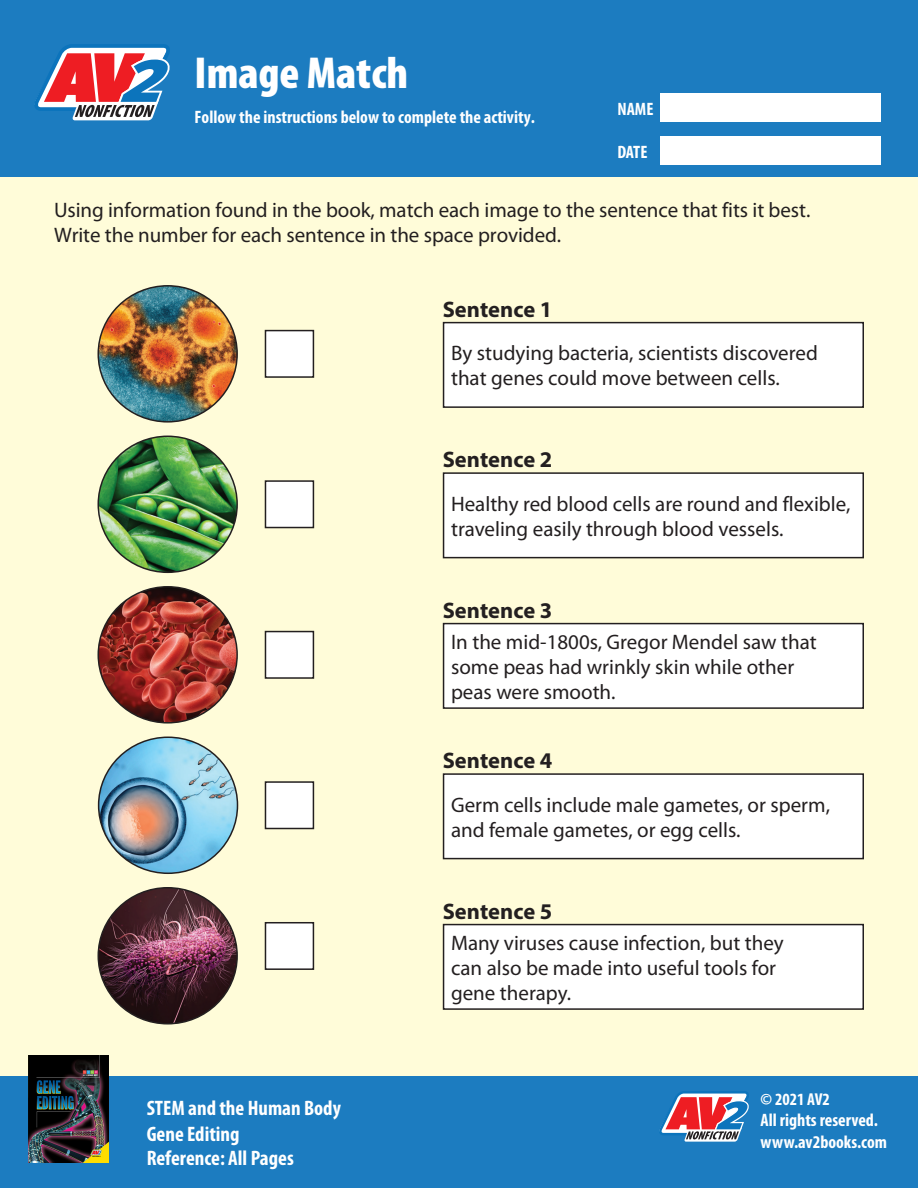
<style>
.page{position:relative;width:918px;height:1188px;background:#fffcd9}
.page>*{position:absolute;margin:0;border:0;box-sizing:border-box;transform-origin:0 0}
.head{font:900 condensed 45px "Myriad Pro";color:#fff}
.description{font:700 22.5px "Myriad Pro";color:#231f20}
.ActivityText{font:21px/25.2px "Myriad Pro";color:#231f20}
.t1{font:700 condensed 21px/25.2px "Myriad Pro";color:#fff}
.description-2{font:700 condensed 18px/21.6px "Myriad Pro";color:#fff}
.t2{font:700 condensed 17.25px "Myriad Pro";color:#fff}
</style>
<div class="page">
<div style="left:0;top:0;width:918px;height:177px;background:#1c7cc0"></div>
<div style="left:660px;top:93px;width:220px;height:29px;background:#fff"></div>
<div style="left:660px;top:136px;width:220px;height:29px;background:#fff"></div>
<div style="left:0;top:1076px;width:918px;height:112px;background:#1c7cc0"></div>
<img style="left:29px;top:1056px;width:80px;height:106px">
<div style="left:444px;top:323px;width:419px;height:84px;background:#fff"></div>
<div style="left:443px;top:322px;width:421px;height:86px;border:2px solid #231f20"></div>
<div style="left:444px;top:473px;width:419px;height:85px;background:#fff"></div>
<div style="left:443px;top:472px;width:421px;height:86px;border:2px solid #231f20"></div>
<div style="left:444px;top:624px;width:419px;height:84px;background:#fff"></div>
<div style="left:443px;top:623px;width:421px;height:86px;border:2px solid #231f20"></div>
<div style="left:444px;top:774px;width:419px;height:85px;background:#fff"></div>
<div style="left:443px;top:773px;width:421px;height:86px;border:2px solid #231f20"></div>
<div style="left:444px;top:925px;width:419px;height:84px;background:#fff"></div>
<div style="left:443px;top:924px;width:421px;height:86px;border:2px solid #231f20"></div>
<div style="left:265px;top:331px;width:48px;height:46px;background:#fff"></div>
<div style="left:265px;top:330px;width:49px;height:48px;border:2px solid #231f20"></div>
<div style="left:265px;top:481px;width:48px;height:47px;background:#fff"></div>
<div style="left:265px;top:480px;width:49px;height:48px;border:2px solid #231f20"></div>
<div style="left:265px;top:632px;width:48px;height:46px;background:#fff"></div>
<div style="left:265px;top:631px;width:49px;height:48px;border:2px solid #231f20"></div>
<div style="left:265px;top:782px;width:48px;height:47px;background:#fff"></div>
<div style="left:265px;top:781px;width:49px;height:48px;border:2px solid #231f20"></div>
<div style="left:265px;top:923px;width:48px;height:46px;background:#fff"></div>
<div style="left:265px;top:922px;width:49px;height:48px;border:2px solid #231f20"></div>
<img style="left:98px;top:286px;width:139px;height:134px">
<img style="left:98px;top:436px;width:139px;height:136px">
<img style="left:98px;top:587px;width:139px;height:134px">
<img style="left:99px;top:737px;width:139px;height:136px">
<img style="left:98px;top:888px;width:139px;height:134px">
<svg style="left:659px;top:1091px;width:90px;height:51px"></svg>
<svg style="left:34px;top:44px;width:136px;height:76px"></svg>
<p class="head" style="left:195px;top:44px;width:215px">Image Match</p>
<p class="description-2" style="left:195px;top:106px;width:342px">Follow the instructions below to complete the activity.</p>
<p class="description-2" style="left:617px;top:98px;width:38px">NAME</p>
<p class="description-2" style="left:617px;top:141px;width:32px">DATE</p>
<p class="ActivityText" style="left:54px;top:197px;width:758px">Using information found in the book, match each image to the sentence that fits it best.<br>Write the number for each sentence in the space provided.</p>
<p class="description" style="left:443px;top:294px;width:111px">Sentence 1</p>
<p class="ActivityText" style="left:451px;top:340px;width:368px">By studying bacteria, scientists discovered that genes could move between cells.</p>
<p class="description" style="left:443px;top:445px;width:111px">Sentence 2</p>
<p class="ActivityText" style="left:451px;top:491px;width:401px">Healthy red blood cells are round and flexible, traveling easily through blood vessels.</p>
<p class="description" style="left:443px;top:595px;width:111px">Sentence 3</p>
<p class="ActivityText" style="left:451px;top:629px;width:367px">In the mid-1800s, Gregor Mendel saw that some peas had wrinkly skin while other peas were smooth.</p>
<p class="description" style="left:443px;top:746px;width:111px">Sentence 4</p>
<p class="ActivityText" style="left:451px;top:792px;width:381px">Germ cells include male gametes, or sperm, and female gametes, or egg cells.</p>
<p class="t1" style="left:147px;top:1095px;width:196px">STEM and the Human Body<br>Gene Editing</p>
<p class="t1" style="left:147px;top:1145px;width:149px">Reference: All Pages</p>
<p class="description" style="left:443px;top:896px;width:111px">Sentence 5</p>
<p class="ActivityText" style="left:451px;top:930px;width:334px">Many viruses cause infection, but they can also be made into useful tools for gene therapy.</p>
<p class="t2" style="left:761px;top:1088px;width:71px">© 2021 AV2</p>
<p class="description-2" style="left:761px;top:1109px;width:128px">All rights reserved. www.av2books.com</p>
</div>
